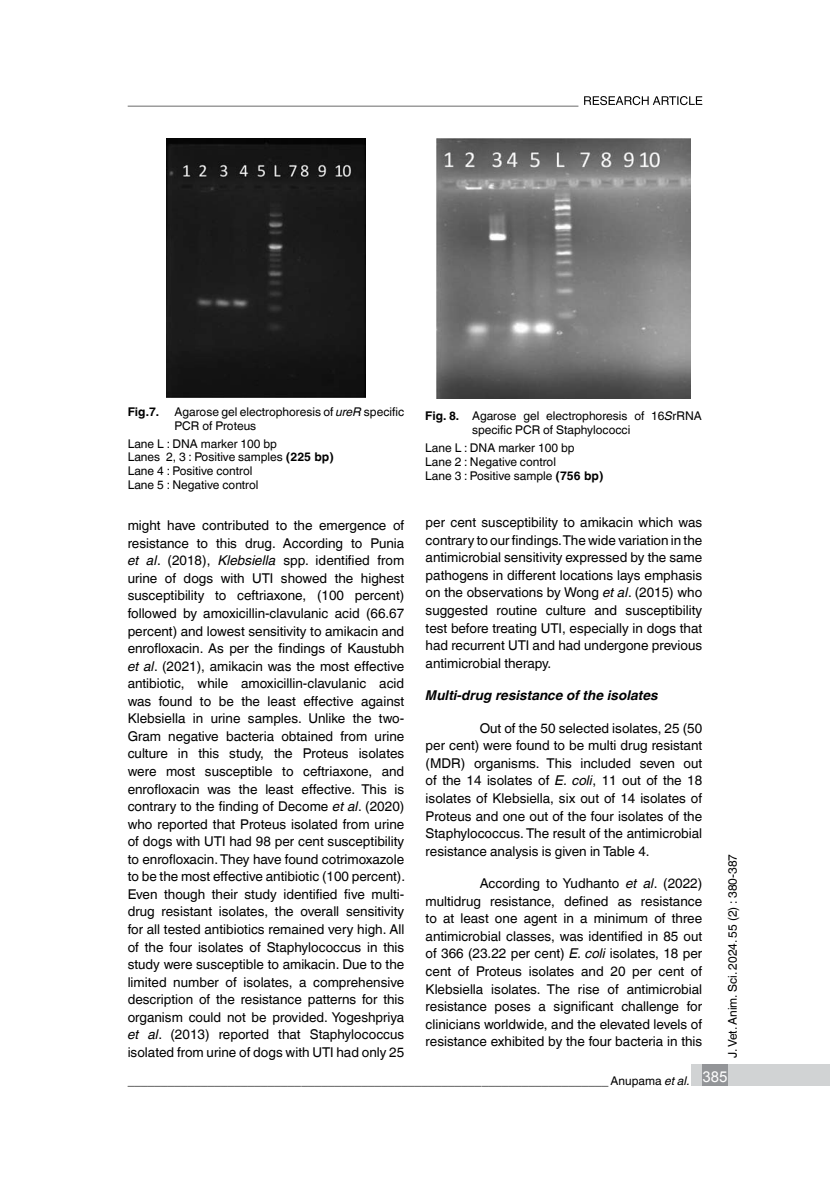
<style>
.page{position:relative;width:830px;height:1191px;background:#fff}
.page>*{position:absolute;margin:0;border:0;box-sizing:border-box;transform-origin:0 0}
.t1{font:13.5px/17.5px "Helvetica World";color:#000;text-align:justify}
.t2{font:italic 700 13.5px "Helvetica World";color:#000}
.t3{font:12px/13.8px "Helvetica World";color:#000}
.t4{font:700 12px "Helvetica World";color:#000}
.s1{font-style:italic}
.s2{font-weight:700}
</style>
<div class="page">
<svg style="left:128px;top:96px;width:574px;height:10px"></svg>
<img style="left:166px;top:138px;width:199px;height:260px">
<img style="left:436px;top:138px;width:254px;height:260px">
<div style="left:691px;top:1064px;width:138px;height:21px;background:#d1d3d4"></div>
<div style="left:702px;top:1064px;width:25px;height:21px;background:#939598"></div>
<p class="t4" style="left:128px;top:405px;width:33px">Fig.7.</p>
<p class="t3" style="left:174px;top:405px;width:231px">Agarose gel electrophoresis of <span class="s1">ureR</span> specific<br>PCR of Proteus</p>
<p class="t3" style="left:128px;top:436px;width:207px">Lane L : DNA marker 100 bp<br>Lanes 2, 3 : Positive samples <span class="s2">(225 bp)<br></span>Lane 4 : Positive control<br>Lane 5 : Negative control</p>
<p class="t1" style="left:128px;top:517px;width:279px">might have contributed to the emergence of resistance to this drug. According to Punia <span class="s1">et al</span>. (2018), <span class="s1">Klebsiella</span> spp. identified from urine of dogs with UTI showed the highest susceptibility to ceftriaxone, (100 percent) followed by amoxicillin-clavulanic acid (66.67 percent) and lowest sensitivity to amikacin and enrofloxacin. As per the findings of Kaustubh <span class="s1">et al</span>. (2021), amikacin was the most effective antibiotic, while amoxicillin-clavulanic acid was found to be the least effective against Klebsiella in urine samples. Unlike the two-Gram negative bacteria obtained from urine culture in this study, the Proteus isolates were most susceptible to ceftriaxone, and enrofloxacin was the least effective. This is contrary to the finding of Decome <span class="s1">et al</span>. (2020) who reported that Proteus isolated from urine of dogs with UTI had 98 per cent susceptibility to enrofloxacin. They have found cotrimoxazole to be the most effective antibiotic (100 percent).<br>Even though their study identified five multi&shy;drug resistant isolates, the overall sensitivity for all tested antibiotics remained very high. All of the four isolates of Staphylococcus in this study were susceptible to amikacin. Due to the limited number of isolates, a comprehensive description of the resistance patterns for this organism could not be provided. Yogeshpriya <span class="s1">et al</span>. (2013) reported that Staphylococcus isolated from urine of dogs with UTI had only 25</p>
<p class="t1" style="left:425px;top:514px;width:278px">per cent susceptibility to amikacin which was contrary to our findings. The wide variation in the antimicrobial sensitivity expressed by the same pathogens in different locations lays emphasis on the observations by Wong <span class="s1">et al</span>. (2015) who suggested routine culture and susceptibility test before treating UTI, especially in dogs that had recurrent UTI and had undergone previous antimicrobial therapy.</p>
<p class="t3" style="left:472px;top:409px;width:231px;text-indent:-47px"><span class="s2">Fig. 8.</span> Agarose gel electrophoresis of 16<span class="s1">S</span>rRNA specific PCR of Staphylococci</p>
<p class="t3" style="left:425px;top:441px;width:180px">Lane L : DNA marker 100 bp<br>Lane 2 : Negative control<br>Lane 3 : Positive sample <span class="s2">(756 bp)</span></p>
<p class="t2" style="left:425px;top:687px;width:234px">Multi-drug resistance of the isolates</p>
<p class="t1" style="left:425px;top:719px;width:278px;text-indent:54px">Out of the 50 selected isolates, 25 (50 per cent) were found to be multi drug resistant (MDR) organisms. This included seven out of the 14 isolates of <span class="s1">E. coli</span>, 11 out of the 18 isolates of Klebsiella, six out of 14 isolates of Proteus and one out of the four isolates of the Staphylococcus. The result of the antimicrobial resistance analysis is given in Table 4.</p>
<p class="t1" style="left:425px;top:874px;width:278px;text-indent:54px">According to Yudhanto <span class="s1">et al</span>. (2022) multidrug resistance, defined as resistance to at least one agent in a minimum of three antimicrobial classes, was identified in 85 out of 366 (23.22 per cent) <span class="s1">E. coli</span> isolates, 18 per cent of Proteus isolates and 20 per cent of Klebsiella isolates. The rise of antimicrobial resistance poses a significant challenge for clinicians worldwide, and the elevated levels of resistance exhibited by the four bacteria in this</p>
<p class="t3" style="left:128px;top:1074px;width:601px">________________________________________________________________________ Anupama <span class="s1">et al.</span> <sup>385</sup></p>
<p class="t3" style="left:725px;top:1058px;width:206px;rotate:-90deg">J. Vet. Anim. Sci. 2024. 55 (2) : 380-387</p>
</div>
